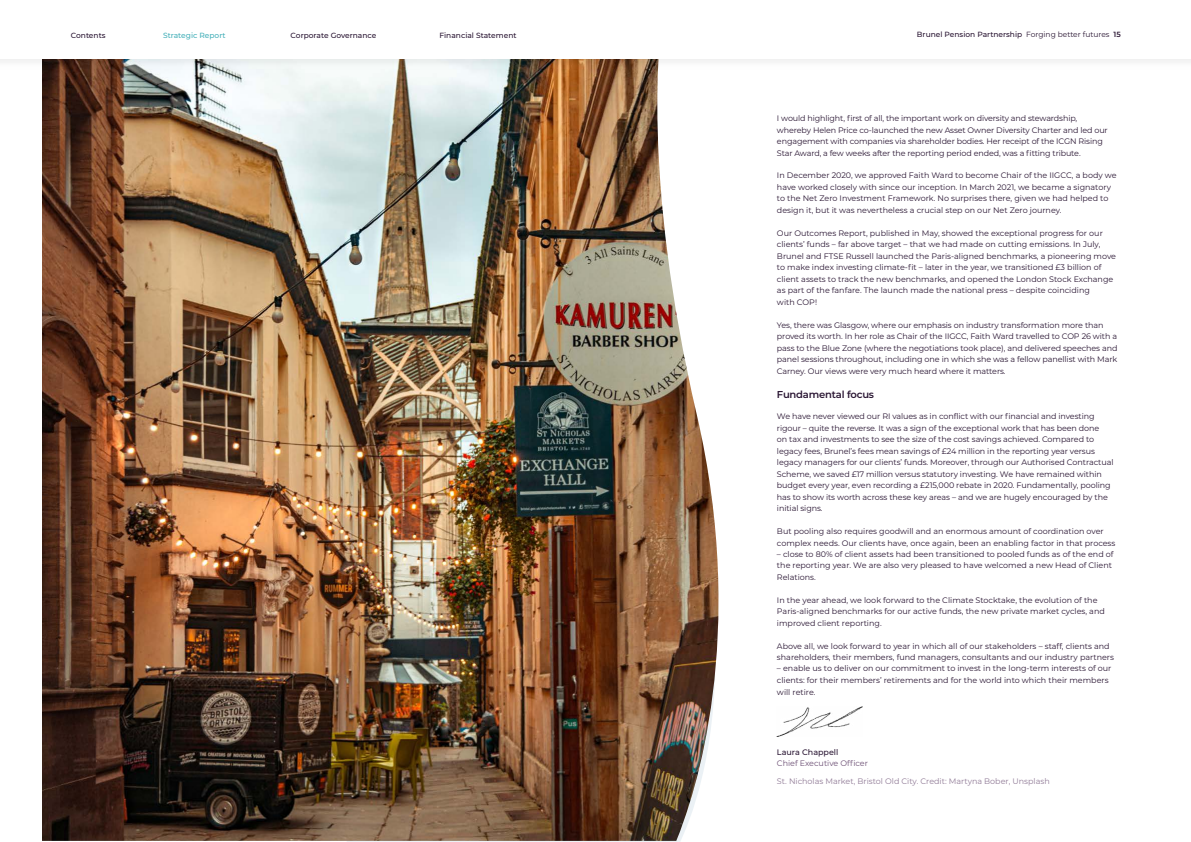
<style>
.page{position:relative;width:1191px;height:842px;background:#fff}
.page>*{position:absolute;margin:0;border:0;box-sizing:border-box;transform-origin:0 0}
.t1{font:600 10px "Montserrat";letter-spacing:-.02em;color:#2a1633}
.t2{font:8px/11.5px "Montserrat";letter-spacing:-.01em;color:#2a1633}
.t3{font:8px "Montserrat";color:#907a96}
.t4{font:8px "Montserrat";color:#6c4f74}
.t5{font:500 8px "Montserrat";color:#2a1633}
.t6{font:500 7.5px "Montserrat";color:#2a1633}
.t7{font:7.5px "Montserrat";color:#2a1633}
.t8{font:500 7.5px "Montserrat";color:#47b1ba}
.s1{font-weight:400}
.s2{font-weight:600}
</style>
<div class="page">
<img style="left:42px;top:112px;width:677px;height:729px">
<img style="left:0;top:59px;width:1191px;height:53px">
<img style="left:777px;top:706px;width:85px;height:31px">
<p class="t6" style="left:71px;top:30px;width:36px">Contents</p>
<p class="t8" style="left:163px;top:30px;width:64px">Strategic Report</p>
<p class="t6" style="left:291px;top:30px;width:87px">Corporate Governance</p>
<p class="t6" style="left:439px;top:30px;width:79px">Financial Statement</p>
<p class="t6" style="left:917px;top:29px;width:192px">Brunel Pension Partnership <span class="s1">Forging better futures</span></p>
<p class="t7" style="left:1026px;top:29px;width:96px">Forging better futures <span class="s2">1515</span></p>
<p class="t2" style="left:777px;top:112px;width:332px">I would highlight, first of all, the important work on diversity and stewardship, whereby Helen Price co-launched the new Asset Owner Diversity Charter and led our engagement with companies via shareholder bodies. Her receipt of the ICGN Rising Star Award, a few weeks after the reporting period ended, was a fitting tribute.</p>
<p class="t2" style="left:777px;top:170px;width:341px">In December 2020, we approved Faith Ward to become Chair of the IIGCC, a body we have worked closely with since our inception. In March 2021, we became a signatory to the Net Zero Investment Framework. No surprises there, given we had helped to design it, but it was nevertheless a crucial step on our Net Zero journey.</p>
<p class="t2" style="left:777px;top:227px;width:340px">Our Outcomes Report, published in May, showed the exceptional progress for our clients’ funds – far above target – that we had made on cutting emissions. In July, Brunel and FTSE Russell launched the Paris-aligned benchmarks, a pioneering move to make index investing climate-fit – later in the year, we transitioned £3 billion of client assets to track the new benchmarks, and opened the London Stock Exchange as part of the fanfare. The launch made the national press – despite coinciding<br>with COP!</p>
<p class="t2" style="left:777px;top:319px;width:342px">Yes, there was Glasgow, where our emphasis on industry transformation more than proved its worth. In her role as Chair of the IIGCC, Faith Ward travelled to COP 26 with a pass to the Blue Zone (where the negotiations took place), and delivered speeches and panel sessions throughout, including one in which she was a fellow panellist with Mark Carney. Our views were very much heard where it matters.</p>
<p class="t1" style="left:777px;top:387px;width:99px">Fundamental focus</p>
<p class="t2" style="left:777px;top:410px;width:338px">We have never viewed our RI values as in conflict with our financial and investing rigour – quite the reverse. It was a sign of the exceptional work that has been done<br>on tax and investments to see the size of the cost savings achieved. Compared to legacy fees, Brunel’s fees mean savings of £24 million in the reporting year versus legacy managers for our clients’ funds. Moreover, through our Authorised Contractual Scheme, we saved £17 million versus statutory investing. We have remained within budget every year, even recording a £215,000 rebate in 2020. Fundamentally, pooling has to show its worth across these key areas – and we are hugely encouraged by the initial signs.</p>
<p class="t2" style="left:777px;top:525px;width:340px">But pooling also requires goodwill and an enormous amount of coordination over complex needs. Our clients have, once again, been an enabling factor in that process</p>
<p class="t2" style="left:777px;top:548px;width:338px">– close to 80% of client assets had been transitioned to pooled funds as of the end of the reporting year. We are also very pleased to have welcomed a new Head of Client<br>Relations.</p>
<p class="t2" style="left:777px;top:594px;width:329px">In the year ahead, we look forward to the Climate Stocktake, the evolution of the<br>Paris-aligned benchmarks for our active funds, the new private market cycles, and improved client reporting.</p>
<p class="t2" style="left:777px;top:640px;width:338px">Above all, we look forward to year in which all of our stakeholders – staff, clients and shareholders, their members, fund managers, consultants and our industry partners</p>
<p class="t2" style="left:777px;top:662px;width:336px">– enable us to deliver on our commitment to invest in the long-term interests of our clients: for their members’ retirements and for the world into which their members will retire.</p>
<p class="t5" style="left:777px;top:746px;width:63px">Laura Chappell</p>
<p class="t4" style="left:777px;top:758px;width:92px">Chief Executive Officer</p>
<p class="t3" style="left:777px;top:776px;width:274px">St. Nicholas Market, Bristol Old City. Credit: Martyna Bober, Unsplash</p>
</div>
